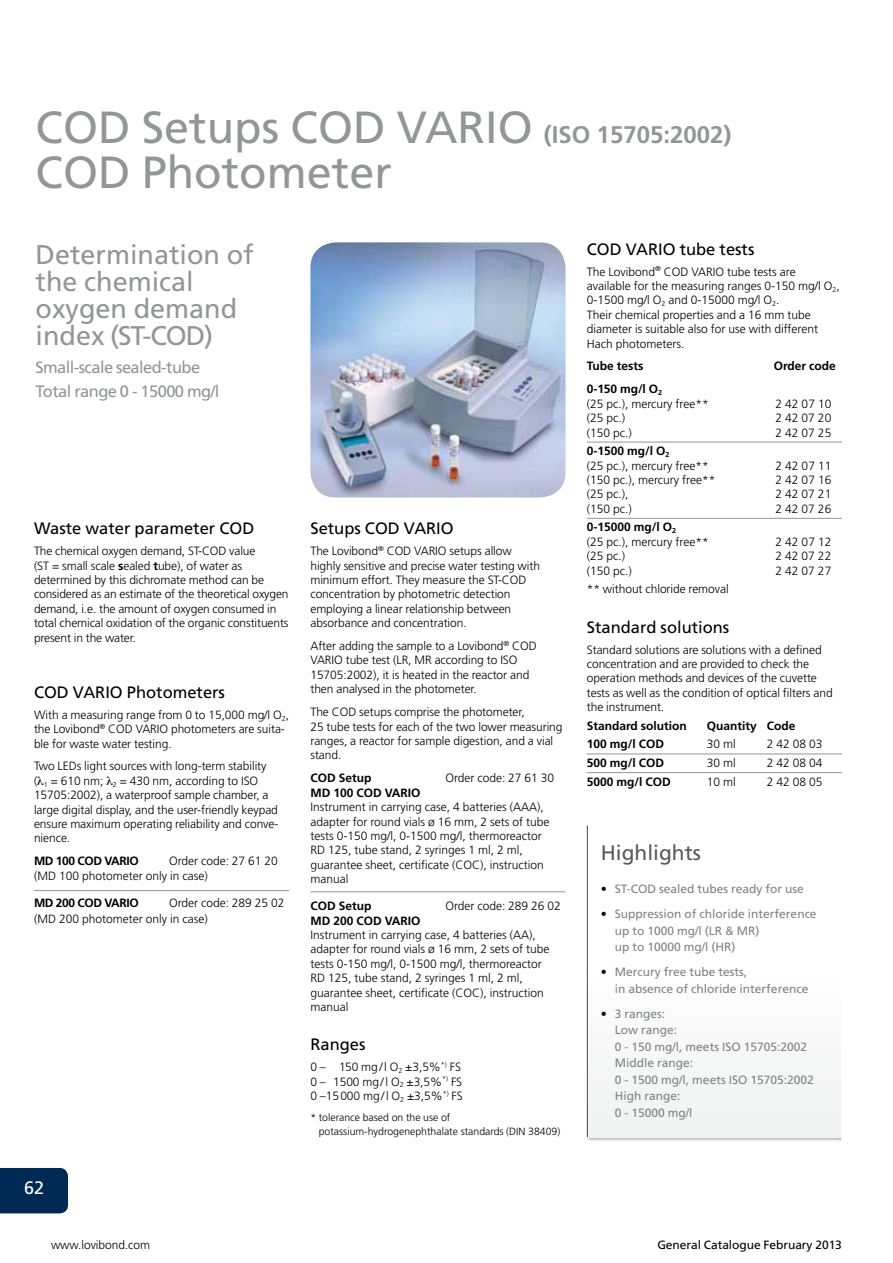
<style>
.page{position:relative;width:893px;height:1263px;background:#fff}
.page>*{position:absolute;margin:0;border:0;box-sizing:border-box;transform-origin:0 0}
.t1{font:45px/45px "Frutiger";color:#939598}
.t2{font:27px/27px "Frutiger LT";color:#939598}
.t3{font:21px "Frutiger";color:#58595b}
.t4{font:18px "Frutiger LT";color:#fff}
.t5{font:16.5px "Frutiger LT";color:#000}
.t6{font:16.5px/23.7px "Frutiger LT";letter-spacing:-.035em;color:#939598}
.t7{font:300 12px/14.4px "Frutiger LT";letter-spacing:-.005em;color:#000}
.t8{font:12px/16.5px "Frutiger LT";color:#808285}
.t9{font:700 12px "Frutiger LT";color:#000}
.t10{font:12px "Frutiger LT";letter-spacing:-.005em;color:#000}
.t11{font:700 12px "Frutiger LT";letter-spacing:-.03em;color:#000}
.t12{font:12px "Frutiger";color:#808285}
.t13{font:300 10.5px/14.4px "Frutiger LT";color:#000}
.s1{font-weight:700;font-size:24px}
.s2{font-weight:700}
.s3{color:#000}
.s4{font-family:"Frutiger LT";color:#000}
.s5{font-family:"Frutiger"}
</style>
<div class="page">
<div style="left:0;top:1168px;width:68px;height:45px;background:#002a54"></div>
<hr style="left:34px;top:890px;width:255px;height:1px;background:#939598">
<hr style="left:310px;top:891px;width:256px;height:1px;background:#939598">
<hr style="left:587px;top:442px;width:255px;height:1px;background:#939598">
<hr style="left:587px;top:518px;width:255px;height:1px;background:#939598">
<hr style="left:587px;top:754px;width:255px;height:1px;background:#939598">
<hr style="left:587px;top:772px;width:255px;height:1px;background:#939598">
<hr style="left:587px;top:826px;width:1px;height:311px;background:#58595b">
<img style="left:310px;top:242px;width:256px;height:255px">
<h1 class="t1" style="left:36px;top:104px;width:697px">COD Setups COD VARIO <span class="s1">(ISO 15705:2002)<br></span>COD Photometer</h1>
<h2 class="t2" style="left:36px;top:241px;width:220px">Determination of the chemical oxygen demand index (sT-COD)</h2>
<h3 class="t6" style="left:36px;top:356px;width:185px">small-scale sealed-tube<br>Total range 0 - 15000 mg/l</h3>
<h3 class="t5" style="left:34px;top:519px;width:222px">Waste water parameter COD</h3>
<p class="t7" style="left:34px;top:544px;width:256px">The chemical oxygen demand, ST-COD value<br>(ST = small scale <span class="s2">s</span>ealed <span class="s2">t</span>ube), of water as determined by this dichromate method can be considered as an estimate of the theoretical oxygen demand, i.e. the amount of oxygen consumed in total chemical oxidation of the organic constituents present in the water.</p>
<h3 class="t5" style="left:34px;top:682px;width:193px">COD VaRiO Photometers</h3>
<p class="t7" style="left:34px;top:708px;width:257px">With a measuring range from 0 to 15,000 mg/l O<sub>2</sub>, the Lovibond<sup>®</sup> COD VARIO photometers are suita&shy;ble for waste water testing.</p>
<p class="t7" style="left:34px;top:759px;width:246px">Two LEDs light sources with long-term stability<br>( <sub>1</sub> = 610 nm; <sub>2</sub> = 430 nm, according to ISO 15705:2002), a waterproof sample chamber, a large digital display, and the user-friendly keypad ensure maximum operating reliability and conve&shy;nience.</p>
<p class="t11" style="left:34px;top:854px;width:106px">MD 100 COD VARIO</p>
<p class="t7" style="left:34px;top:854px;width:245px;text-indent:135px">Order code: 27 61 20 (MD 100 photometer only in case)</p>
<p class="t11" style="left:34px;top:896px;width:106px">MD 200 COD VARIO</p>
<p class="t7" style="left:34px;top:895px;width:252px;line-height:16.5px;text-indent:135px">Order code: 289 25 02 (MD 200 photometer only in case)</p>
<h3 class="t4" style="left:24px;top:1177px;width:22px">62</h3>
<h3 class="t5" style="left:310px;top:519px;width:145px">setups COD VaRiO</h3>
<p class="t7" style="left:310px;top:544px;width:231px">The Lovibond<sup>®</sup> COD VARIO setups allow highly sensitive and precise water testing with minimum effort. They measure the ST-COD concentration by photometric detection employing a linear relationship between absorbance and concentration.</p>
<p class="t7" style="left:310px;top:639px;width:228px">After adding the sample to a Lovibond<sup>®</sup> COD VARIO tube test (LR, MR according to ISO 15705:2002), it is heated in the reactor and then analysed in the photometer.</p>
<p class="t7" style="left:310px;top:705px;width:254px">The COD setups comprise the photometer,<br>25 tube tests for each of the two lower measuring ranges, a reactor for sample digestion, and a vial stand.</p>
<p class="t9" style="left:310px;top:771px;width:63px">COD Setup</p>
<p class="t7" style="left:445px;top:771px;width:110px">Order code: 27 61 30</p>
<p class="t9" style="left:310px;top:785px;width:112px">MD 100 COD VARIO</p>
<p class="t7" style="left:310px;top:800px;width:241px">Instrument in carrying case, 4 batteries (AAA), adapter for round vials ø 16 mm, 2 sets of tube tests 0-150 mg/l, 0-1500 mg/l, thermoreactor RD 125, tube stand, 2 syringes 1 ml, 2 ml, guarantee sheet, certificate (COC), instruction manual</p>
<p class="t9" style="left:310px;top:899px;width:63px">COD Setup</p>
<p class="t7" style="left:445px;top:899px;width:117px">Order code: 289 26 02</p>
<p class="t9" style="left:310px;top:913px;width:112px">MD 200 COD VARIO</p>
<p class="t7" style="left:310px;top:928px;width:241px">Instrument in carrying case, 4 batteries (AA), adapter for round vials ø 16 mm, 2 sets of tube tests 0-150 mg/l, 0-1500 mg/l, thermoreactor RD 125, tube stand, 2 syringes 1 ml, 2 ml, guarantee sheet, certificate (COC), instruction manual</p>
<h3 class="t5" style="left:310px;top:1035px;width:57px">Ranges</h3>
<p class="t7" style="left:310px;top:1060px;width:154px">0 – 150 mg/l O<sub>2</sub> ±3,5%<sup>*)</sup> FS<br>0 – 1500 mg/l O<sub>2</sub> ±3,5%<sup>*)</sup> FS<br>0 –15000 mg/l O<sub>2</sub> ±3,5%<sup>*)</sup> FS</p>
<p class="t13" style="left:319px;top:1110px;width:243px;text-indent:-8px">* tolerance based on the use of potassium-hydrogenephthalate standards (DIN 38409)</p>
<h3 class="t5" style="left:587px;top:239px;width:169px">COD VaRiO tube tests</h3>
<p class="t7" style="left:587px;top:264px;width:255px">The Lovibond<sup>®</sup> COD VARIO tube tests are available for the measuring ranges 0-150 mg/l O<sub>2</sub>, 0-1500 mg/l O<sub>2</sub> and 0-15000 mg/l O<sub>2</sub>.<br>Their chemical properties and a 16 mm tube diameter is suitable also for use with different Hach photometers.</p>
<p class="t9" style="left:587px;top:359px;width:58px">Tube tests</p>
<p class="t9" style="left:774px;top:359px;width:64px">Order code</p>
<p class="t7" style="left:587px;top:382px;width:123px"><span class="s2">0-150 mg/l O</span><sub>2<br></sub>(25 pc.), mercury free**</p>
<p class="t7" style="left:776px;top:397px;width:57px">2 42 07 10</p>
<p class="t7" style="left:587px;top:411px;width:40px">(25 pc.)</p>
<p class="t7" style="left:776px;top:411px;width:57px">2 42 07 20</p>
<p class="t7" style="left:587px;top:425px;width:47px">(150 pc.)</p>
<p class="t7" style="left:776px;top:425px;width:57px">2 42 07 25</p>
<p class="t7" style="left:587px;top:444px;width:123px"><span class="s2">0-1500 mg/l O</span><sub>2<br></sub>(25 pc.), mercury free**</p>
<p class="t7" style="left:776px;top:458px;width:57px">2 42 07 11</p>
<p class="t7" style="left:587px;top:473px;width:130px">(150 pc.), mercury free**</p>
<p class="t7" style="left:776px;top:473px;width:57px">2 42 07 16</p>
<p class="t7" style="left:587px;top:487px;width:43px">(25 pc.),</p>
<p class="t7" style="left:776px;top:487px;width:57px">2 42 07 21</p>
<p class="t7" style="left:587px;top:502px;width:47px">(150 pc.)</p>
<p class="t7" style="left:776px;top:502px;width:57px">2 42 07 26</p>
<p class="t7" style="left:587px;top:520px;width:123px"><span class="s2">0-15000 mg/l O</span><sub>2<br></sub>(25 pc.), mercury free**</p>
<p class="t7" style="left:776px;top:535px;width:57px">2 42 07 12</p>
<p class="t7" style="left:587px;top:549px;width:40px">(25 pc.)</p>
<p class="t7" style="left:776px;top:549px;width:57px">2 42 07 22</p>
<p class="t7" style="left:587px;top:563px;width:47px">(150 pc.)</p>
<p class="t7" style="left:776px;top:563px;width:57px">2 42 07 27</p>
<p class="t7" style="left:587px;top:582px;width:143px">** without chloride removal</p>
<h3 class="t5" style="left:587px;top:617px;width:144px">standard solutions</h3>
<p class="t7" style="left:587px;top:642px;width:247px">Standard solutions are solutions with a defined concentration and are provided to check the operation methods and devices of the cuvette tests as well as the condition of optical filters and the instrument.</p>
<p class="t9" style="left:587px;top:718px;width:102px">Standard solution</p>
<p class="t9" style="left:707px;top:718px;width:90px">Quantity Code</p>
<p class="t9" style="left:587px;top:737px;width:79px">100 mg/l COD</p>
<p class="t7" style="left:707px;top:737px;width:31px">30 ml</p>
<p class="t7" style="left:767px;top:737px;width:57px">2 42 08 03</p>
<p class="t9" style="left:587px;top:756px;width:79px">500 mg/l COD</p>
<p class="t7" style="left:707px;top:756px;width:31px">30 ml</p>
<p class="t7" style="left:767px;top:756px;width:57px">2 42 08 04</p>
<p class="t9" style="left:587px;top:774px;width:86px">5000 mg/l COD</p>
<p class="t7" style="left:707px;top:774px;width:31px">10 ml</p>
<p class="t7" style="left:767px;top:774px;width:57px">2 42 08 05</p>
<h3 class="t3" style="left:601px;top:840px;width:102px">Highlights</h3>
<p class="t8" style="left:601px;top:881px;width:205px"><span class="s3">•</span> sT-COD sealed tubes ready for use</p>
<p class="t8" style="left:615px;top:906px;width:203px;text-indent:-14px"><span class="s3">•</span> suppression of chloride interference up to 1000 mg/l (LR &amp; MR)<br>up to 10000 mg/l (HR)</p>
<p class="t12" style="left:601px;top:965px;width:148px"><span class="s4">•</span> Mercury free tube tests,</p>
<p class="t8" style="left:615px;top:980px;width:195px"><span class="s5">in absence of</span> chloride interference</p>
<p class="t8" style="left:615px;top:1005px;width:200px;text-indent:-14px"><span class="s3">•</span> 3 ranges:<br>Low range:<br>0 - 150 mg/l, meets isO 15705:2002<br>Middle range:<br>0 - 1500 mg/l, meets isO 15705:2002<br>High range:<br>0 - 15000 mg/l</p>
<p class="t7" style="left:51px;top:1238px;width:101px">www.lovibond.com</p>
<p class="t10" style="left:657px;top:1238px;width:186px">General Catalogue February 2013</p>
</div>
